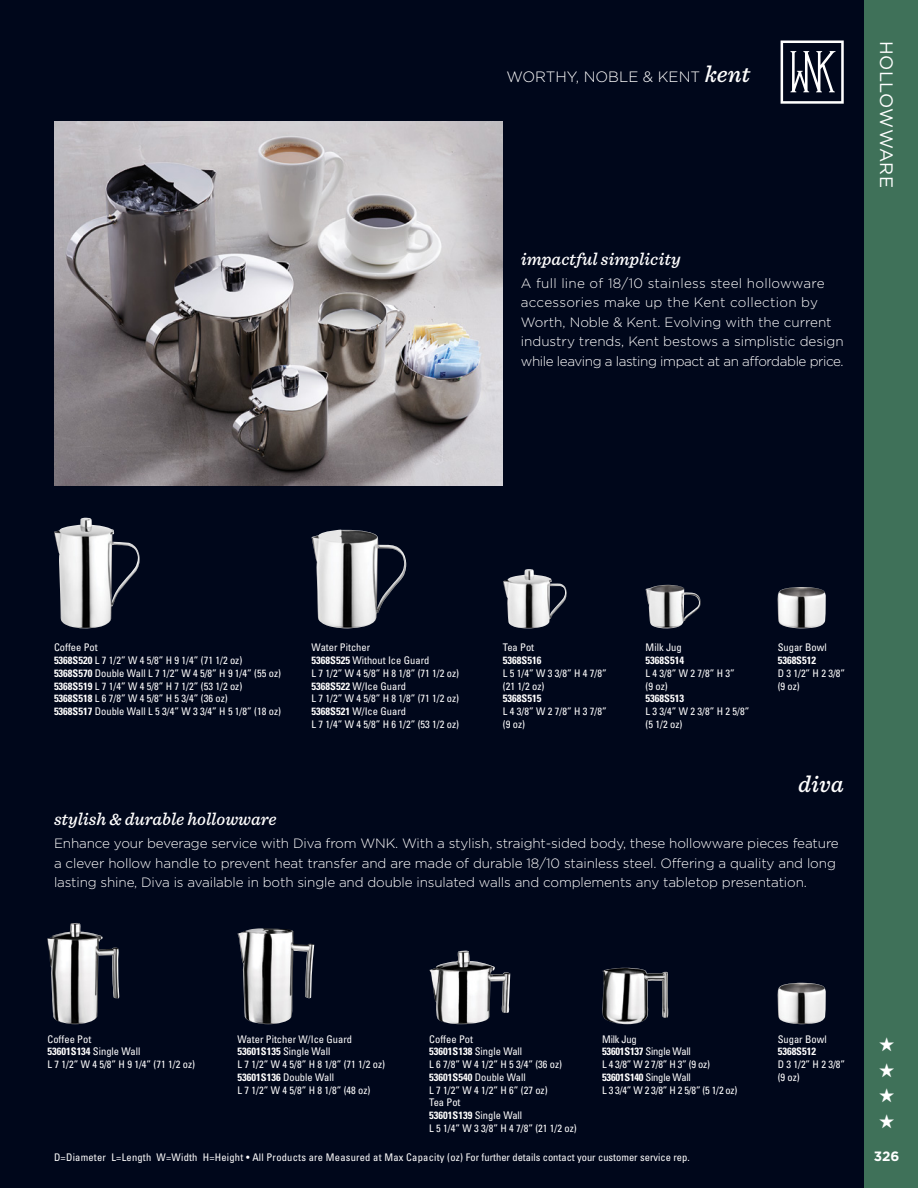
<style>
.page{position:relative;width:918px;height:1188px;background:#00071b}
.page>*{position:absolute;margin:0;border:0;box-sizing:border-box;transform-origin:0 0}
.t1{font:italic 500 24px "Sentinel";color:#fff}
.t2{font:19.5px/25.5px "Zapf Dingbats ITC";color:#fff;text-align:justify}
.t3{font:italic 500 18px "Sentinel";color:#fff}
.t4{font:18px "Gotham";letter-spacing:.03em;color:#fff}
.t5{font:300 15px "Gotham";color:#fff}
.t6{font:300 13.5px/19.5px "Gotham";letter-spacing:-.01em;color:#fff}
.t7{font:700 13.5px "Gotham";color:#fff}
.t8{font:condensed 10.5px/12.8px "Univers LT Std";color:#fff}
.t9{font:condensed 10.5px "Univers LT Std";letter-spacing:.02em;color:#fff}
.t10{font:condensed 10.5px/12.8px "Univers LT Std";letter-spacing:-.02em;color:#fff}
.t11{font:700 condensed 10.5px "Univers LT Std";color:#fff}
.s1{font-family:"Sentinel";font-weight:500;font-style:italic;font-size:24px}
.s2{font-weight:700}
</style>
<div class="page">
<img style="left:54px;top:122px;width:449px;height:364px">
<img style="left:778px;top:587px;width:48px;height:41px">
<img style="left:778px;top:983px;width:48px;height:41px">
<img style="left:54px;top:518px;width:86px;height:110px">
<img style="left:312px;top:530px;width:94px;height:98px">
<img style="left:646px;top:585px;width:55px;height:43px">
<img style="left:503px;top:569px;width:64px;height:59px">
<img style="left:47px;top:923px;width:73px;height:101px">
<img style="left:238px;top:928px;width:76px;height:96px">
<svg style="left:781px;top:40px;width:63px;height:64px"></svg>
<div style="left:864px;top:0;width:54px;height:1188px;background:#3f7159"></div>
<img style="left:602px;top:968px;width:66px;height:56px">
<img style="left:429px;top:951px;width:81px;height:73px">
<h3 class="t5" style="left:506px;top:68px;width:246px">WORTHY, NOBLE &amp; KENT <span class="s1">kent</span></h3>
<h3 class="t3" style="left:521px;top:245px;width:161px">impactful simplicity</h3>
<p class="t6" style="left:521px;top:273px;width:324px">A full line of 18/10 stainless steel hollowware accessories make up the Kent collection by Worth, Noble &amp; Kent. Evolving with the current industry trends, Kent bestows a simplistic design while leaving a lasting impact at an affordable price.</p>
<h3 class="t4" style="left:896px;top:40px;width:149px;rotate:90deg">HOLLOWWARE</h3>
<p class="t8" style="left:54px;top:641px;width:229px">Coffee Pot<br><span class="s2">5368S520</span> L 7 1/2” W 4 5/8” H 9 1/4” (71 1/2 oz)<br><span class="s2">5368S570</span> Double Wall L 7 1/2” W 4 5/8” H 9 1/4” (55 oz)<br><span class="s2">5368S519</span> L 7 1/4” W 4 5/8” H 7 1/2” (53 1/2 oz)<br><span class="s2">5368S518</span> L 6 7/8” W 4 5/8” H 5 3/4” (36 oz)<br><span class="s2">5368S517</span> Double Wall L 5 3/4” W 3 3/4” H 5 1/8” (18 oz)</p>
<p class="t8" style="left:312px;top:641px;width:149px">Water Pitcher<br><span class="s2">5368S525</span> Without Ice Guard<br>L 7 1/2” W 4 5/8” H 8 1/8” (71 1/2 oz)<br><span class="s2">5368S522</span> W/Ice Guard<br>L 7 1/2” W 4 5/8” H 8 1/8” (71 1/2 oz)<br><span class="s2">5368S521</span> W/Ice Guard<br>L 7 1/4” W 4 5/8” H 6 1/2” (53 1/2 oz)</p>
<p class="t8" style="left:503px;top:641px;width:33px">Tea Pot</p>
<p class="t11" style="left:503px;top:654px;width:40px">5368S516</p>
<p class="t8" style="left:503px;top:667px;width:105px">L 5 1/4” W 3 3/8” H 4 7/8” (21 1/2 oz)</p>
<p class="t11" style="left:503px;top:692px;width:40px">5368S515</p>
<p class="t8" style="left:503px;top:705px;width:105px">L 4 3/8” W 2 7/8” H 3 7/8” (9 oz)</p>
<p class="t8" style="left:646px;top:641px;width:38px">Milk Jug</p>
<p class="t11" style="left:646px;top:654px;width:40px">5368S514</p>
<p class="t8" style="left:646px;top:667px;width:91px">L 4 3/8” W 2 7/8” H 3” (9 oz)</p>
<p class="t11" style="left:646px;top:692px;width:40px">5368S513</p>
<p class="t8" style="left:646px;top:705px;width:105px">L 3 3/4” W 2 3/8” H 2 5/8” (5 1/2 oz)</p>
<p class="t8" style="left:778px;top:641px;width:50px">Sugar Bowl</p>
<p class="t11" style="left:778px;top:654px;width:40px">5368S512</p>
<p class="t8" style="left:778px;top:667px;width:69px">D 3 1/2” H 2 3/8” (9 oz)</p>
<h1 class="t1" style="left:798px;top:766px;width:47px">diva</h1>
<h3 class="t3" style="left:54px;top:806px;width:224px">stylish &amp; durable hollowware</h3>
<p class="t6" style="left:54px;top:834px;width:786px">Enhance your beverage service with Diva from WNK. With a stylish, straight-sided body, these hollowware pieces feature a clever hollow handle to prevent heat transfer and are made of durable 18/10 stainless steel. Offering a quality and long lasting shine, Diva is available in both single and double insulated walls and complements any tabletop presentation.</p>
<p class="t8" style="left:48px;top:1032px;width:149px">Coffee Pot<br><span class="s2">53601S134</span> Single Wall<br>L 7 1/2” W 4 5/8” H 9 1/4” (71 1/2 oz)</p>
<p class="t8" style="left:238px;top:1032px;width:149px">Water Pitcher W/Ice Guard<br><span class="s2">53601S135</span> Single Wall<br>L 7 1/2” W 4 5/8” H 8 1/8” (71 1/2 oz)<br><span class="s2">53601S136</span> Double Wall<br>L 7 1/2” W 4 5/8” H 8 1/8” (48 oz)</p>
<p class="t10" style="left:602px;top:1032px;width:137px">Milk Jug<br><span class="s2">53601S137</span> Single Wall<br>L 4 3/8” W 2 7/8” H 3” (9 oz)<br><span class="s2">53601S140</span> Single Wall<br>L 3 3/4” W 2 3/8” H 2 5/8” (5 1/2 oz)</p>
<p class="t8" style="left:429px;top:1032px;width:149px">Coffee Pot<br><span class="s2">53601S138</span> Single Wall<br>L 6 7/8” W 4 1/2” H 5 3/4” (36 oz)<br><span class="s2">53601S540</span> Double Wall<br>L 7 1/2” W 4 1/2” H 6” (27 oz)<br>Tea Pot<br><span class="s2">53601S139</span> Single Wall<br>L 5 1/4” W 3 3/8” H 4 7/8” (21 1/2 oz)</p>
<p class="t9" style="left:54px;top:1150px;width:637px">D=Diameter L=Length W=Width H=Height • All Products are Measured at Max Capacity (oz) For further details contact your customer service rep.</p>
<p class="t8" style="left:778px;top:1032px;width:50px">Sugar Bowl</p>
<p class="t11" style="left:778px;top:1045px;width:40px">5368S512</p>
<p class="t8" style="left:778px;top:1058px;width:69px">D 3 1/2” H 2 3/8” (9 oz)</p>
<h2 class="t2" style="left:879px;top:1032px;width:17px">★ ★ ★ ★</h2>
<p class="t7" style="left:874px;top:1148px;width:27px">326</p>
</div>
